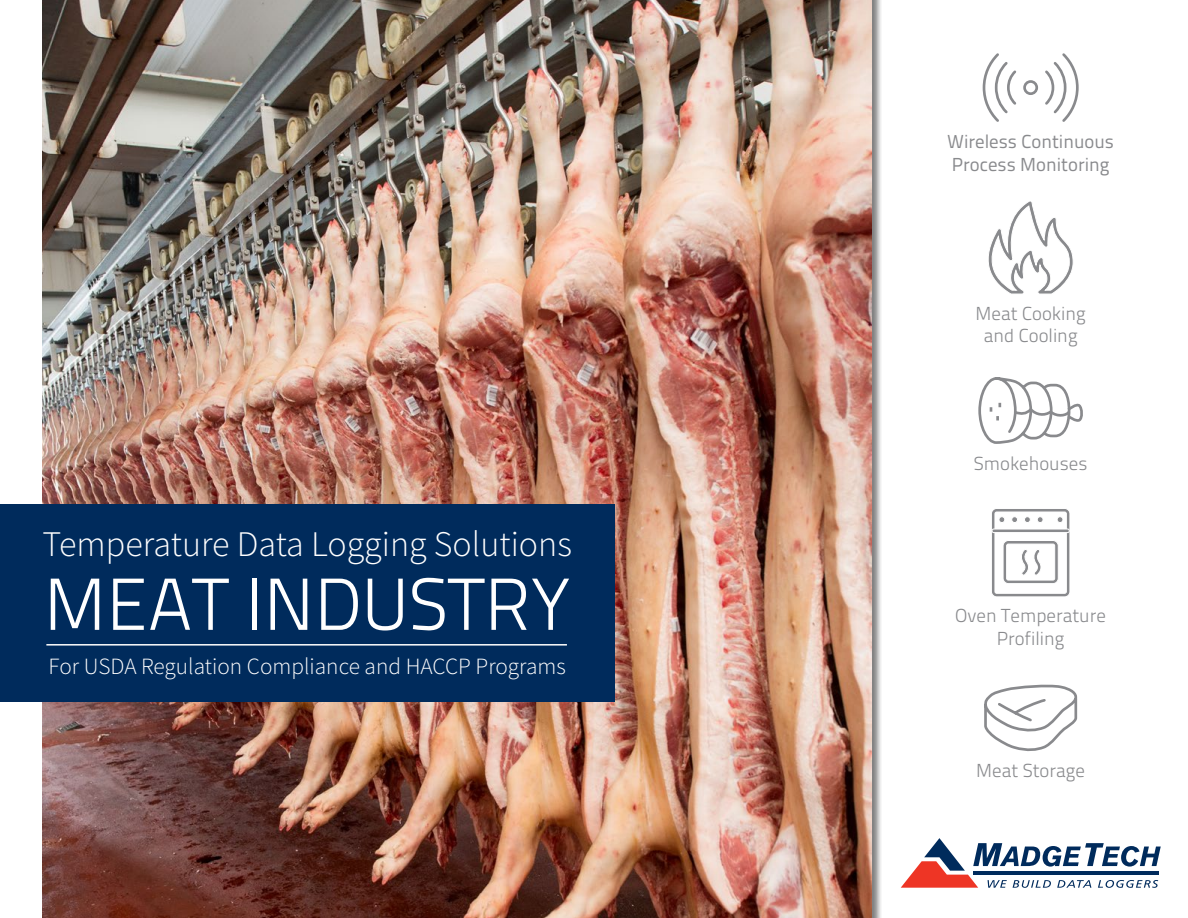
<style>
.page{position:relative;width:1188px;height:918px;background:#fff}
.page>*{position:absolute;margin:0;border:0;box-sizing:border-box;transform-origin:0 0}
.t1{font:300 73.5px "Titillium Text 22 L";color:#fff}
.t2{font:300 36px "Source Sans Pro";color:#fff}
.t3{font:300 23.25px "Source Sans Pro";color:#fff}
.t4{font:300 18.75px/22.5px "Titillium Text 22 L";color:#898a8d;text-align:center}
.t5{font:18.75px/22.5px "Titillium Text 22 L";color:#898a8d}
</style>
<div class="page">
<img style="left:42px;top:0;width:830px;height:918px">
<div style="left:0;top:504px;width:615px;height:198px;background:#002b5c"></div>
<hr style="left:46px;top:644px;width:521px;height:2px;background:#fff">
<svg style="left:982px;top:53px;width:97px;height:69px"></svg>
<svg style="left:988px;top:201px;width:85px;height:93px"></svg>
<svg style="left:978px;top:377px;width:105px;height:67px"></svg>
<svg style="left:992px;top:509px;width:78px;height:88px"></svg>
<svg style="left:984px;top:684px;width:94px;height:68px"></svg>
<svg style="left:901px;top:838px;width:260px;height:50px"></svg>
<hr style="left:973px;top:871px;width:186px;height:3px;background:#002b5c">
<h2 class="t2" style="left:43px;top:522px;width:531px">Temperature Data Logging Solutions</h2>
<h1 class="t1" style="left:44px;top:550px;width:528px">MEAT INDUSTRY</h1>
<p class="t3" style="left:49px;top:652px;width:519px">For USDA Regulation Compliance and HACCP Programs</p>
<p class="t5" style="left:947px;top:129px;width:169px">Wireless Continuous<br>Process Monitoring</p>
<p class="t4" style="left:976px;top:301px;width:112px">Meat Cooking and Cooling</p>
<p class="t4" style="left:974px;top:451px;width:115px">Smokehouses</p>
<p class="t4" style="left:955px;top:604px;width:152px">Oven Temperature<br>Profiling</p>
<p class="t4" style="left:976px;top:758px;width:110px">Meat Storage</p>
</div>
